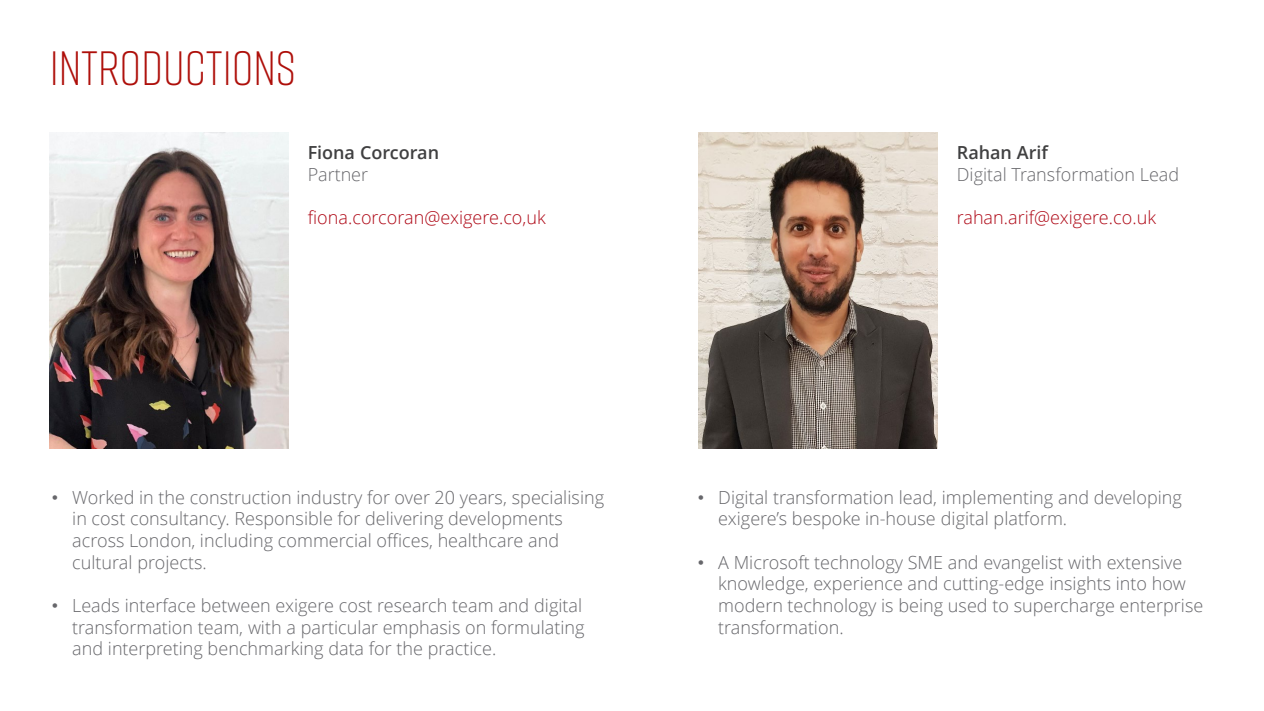
<style>
.page{position:relative;width:1264px;height:711px;background:#fff}
.page>*{position:absolute;margin:0;border:0;box-sizing:border-box;transform-origin:0 0}
.t1{font:300 48px "Rift";color:#ae0f0a}
.t2{font:300 18px/21.6px "Open Sans";color:#67676b}
.t3{font:300 18px "Open Sans";color:#af0917}
.t4{font:600 18px/21.6px "Open Sans";color:#404041}
.s1{font-weight:300;color:#67676b}
.s2{font-weight:600;color:#404041}
.s3{font-family:"Arial";font-weight:400}
</style>
<div class="page">
<img style="left:698px;top:133px;width:239px;height:315px">
<img style="left:50px;top:133px;width:238px;height:315px">
<h2 class="t1" style="left:50px;top:34px;width:248px">INTRODUCTIONS</h2>
<p class="t4" style="left:307px;top:141px;width:133px">Fiona Corcoran<br><span class="s1">Partner</span></p>
<p class="t3" style="left:307px;top:205px;width:239px">fiona.corcoran@exigere.co,uk</p>
<p class="t2" style="left:956px;top:141px;width:224px"><span class="s2">Rahan Arif<br></span>Digital Transformation Lead</p>
<p class="t3" style="left:956px;top:205px;width:201px">rahan.arif@exigere.co.uk</p>
<p class="t2" style="left:72px;top:485px;width:533px;text-indent:-20px"><span class="s3">•</span> Worked in the construction industry for over 20 years, specialising in cost consultancy. Responsible for delivering developments across London, including commercial offices, healthcare and cultural projects.</p>
<p class="t2" style="left:72px;top:593px;width:513px;text-indent:-20px"><span class="s3">•</span> Leads interface between exigere cost research team and digital transformation team, with a particular emphasis on formulating and interpreting benchmarking data for the practice.</p>
<p class="t2" style="left:718px;top:485px;width:465px;text-indent:-20px"><span class="s3">•</span> Digital transformation lead, implementing and developing exigere’s bespoke in-house digital platform.</p>
<p class="t2" style="left:718px;top:550px;width:486px;text-indent:-20px"><span class="s3">•</span> A Microsoft technology SME and evangelist with extensive knowledge, experience and cutting-edge insights into how modern technology is being used to supercharge enterprise transformation.</p>
</div>
